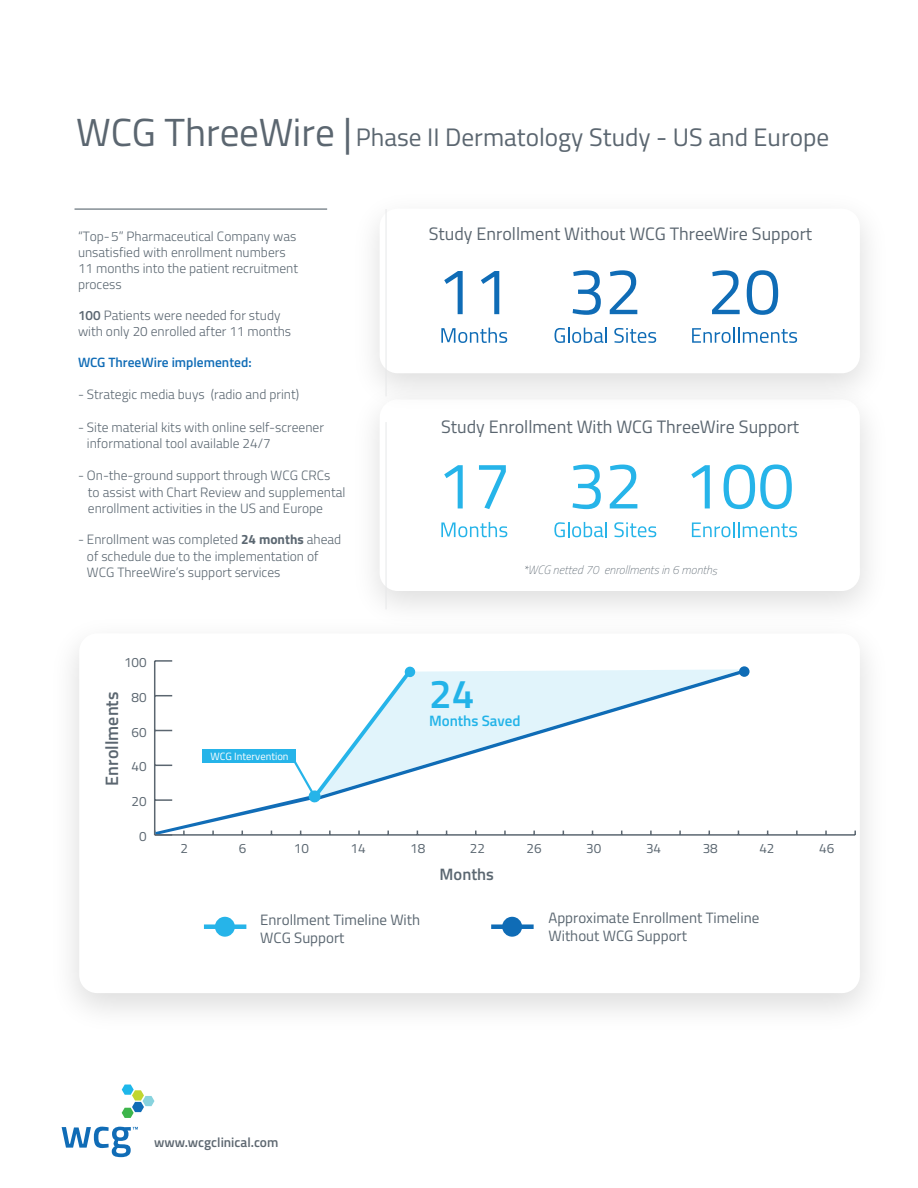
<style>
.page{position:relative;width:918px;height:1188px;background:#fff}
.page>*{position:absolute;margin:0;border:0;box-sizing:border-box;transform-origin:0 0}
.t1{font:600 40.5px "Titillium";color:#22b3e8}
.t2{font:25.35px "Titillium";color:#5b6670}
.t3{font:18px "Titillium";color:#5b6670}
.t4{font:600 18px "Titillium";color:#5b6670}
.t5{font:600 16.5px "Titillium";color:#5b6771}
.t6{font:15px/18px "Titillium";color:#5b6771}
.t7{font:600 15px "Titillium";color:#22b3e8}
.t8{font:300 13.5px/16.2px "Titillium";color:#5b6771}
.t9{font:300 13.5px/16.2px "Titillium";color:#5b6671}
.t10{font:600 13.5px "Titillium";color:#106cb6}
.t11{font:13.5px "Titillium";color:#5b6771}
.t12{font:600 13.5px "Titillium";color:#5d6770}
.t13{font:13.5px "Titillium Web";color:#5b6670}
.t14{font:italic 100 12px "Titillium";color:#5b6670}
.t15{font:10.5px "Titillium";color:#fff}
.s1{font-size:39.15px}
.s2{font-weight:600}
.s3{font-weight:700}
</style>
<div class="page">
<div style="left:380px;top:399px;width:480px;height:192px;background:#fff;border-radius:18px"></div>
<svg style="left:418px;top:669px;width:324px;height:101px;fill:#e1f4fb"></svg>
<svg style="left:712px;top:270px;width:28px;height:44px"></svg>
<svg style="left:747px;top:270px;width:31px;height:45px"></svg>
<svg style="left:692px;top:328px;width:105px;height:15px"></svg>
<svg style="left:573px;top:270px;width:28px;height:45px"></svg>
<svg style="left:610px;top:270px;width:27px;height:44px"></svg>
<svg style="left:555px;top:328px;width:52px;height:15px"></svg>
<svg style="left:614px;top:328px;width:42px;height:15px"></svg>
<svg style="left:444px;top:271px;width:19px;height:43px"></svg>
<svg style="left:481px;top:271px;width:18px;height:43px"></svg>
<svg style="left:441px;top:328px;width:66px;height:15px"></svg>
<svg style="left:691px;top:465px;width:19px;height:43px"></svg>
<svg style="left:724px;top:464px;width:68px;height:45px"></svg>
<svg style="left:692px;top:522px;width:105px;height:15px"></svg>
<svg style="left:573px;top:464px;width:28px;height:45px"></svg>
<svg style="left:610px;top:465px;width:27px;height:43px"></svg>
<svg style="left:554px;top:522px;width:53px;height:15px"></svg>
<svg style="left:614px;top:522px;width:42px;height:15px"></svg>
<svg style="left:444px;top:465px;width:19px;height:43px"></svg>
<svg style="left:479px;top:465px;width:27px;height:44px"></svg>
<svg style="left:441px;top:522px;width:66px;height:15px"></svg>
<hr style="left:155px;top:834px;width:700px;height:2px;background:#5b6670">
<div style="left:739px;top:666px;width:11px;height:11px;background:#0f6cb6;border-radius:50%"></div>
<div style="left:502px;top:917px;width:20px;height:20px;background:#0f6cb6;border-radius:50%"></div>
<hr style="left:75px;top:209px;width:252px;height:1px;background:#5b6771">
<svg style="left:122px;top:1085px;width:32px;height:33px"></svg>
<svg style="left:62px;top:1127px;width:76px;height:30px"></svg>
<svg style="left:154px;top:660px;width:264px;height:176px"></svg>
<div style="left:491px;top:924px;width:43px;height:5px;background:#0f6cb6"></div>
<div style="left:215px;top:917px;width:20px;height:20px;background:#26b4e9;border-radius:50%"></div>
<div style="left:204px;top:924px;width:42px;height:5px;background:#26b4e9"></div>
<h2 class="t2" style="left:76px;top:118px;width:755px"><span class="s1">WCG ThreeWire |</span>Phase II Dermatology Study - US and Europe</h2>
<p class="t8" style="left:78px;top:227px;width:222px">“Top-5” Pharmaceutical Company was unsatisfied with enrollment numbers<br>11 months into the patient recruitment process</p>
<p class="t9" style="left:78px;top:307px;width:215px"><span class="s2">100</span> Patients were needed for study with only 20 enrolled after 11 months</p>
<p class="t10" style="left:78px;top:352px;width:175px">WCG ThreeWire implemented:</p>
<p class="t8" style="left:78px;top:386px;width:223px">- Strategic media buys (radio and print)</p>
<p class="t8" style="left:87px;top:418px;width:239px;text-indent:-9px">- Site material kits with online self-screener informational tool available 24/7</p>
<p class="t8" style="left:78px;top:467px;width:254px">- On-the-ground support through WCG CRCs</p>
<p class="t8" style="left:88px;top:484px;width:259px">to assist with Chart Review and supplemental enrollment activities in the US and Europe</p>
<p class="t8" style="left:87px;top:531px;width:256px;text-indent:-9px">- Enrollment was completed <span class="s3">24 months</span> ahead of schedule due to the implementation of<br>WCG ThreeWire’s support services</p>
<p class="t13" style="left:124px;top:652px;width:24px">100</p>
<h3 class="t4" style="left:98px;top:786px;width:95px;rotate:-90deg">Enrollments</h3>
<p class="t13" style="left:132px;top:687px;width:17px">80</p>
<p class="t13" style="left:132px;top:722px;width:17px">60</p>
<p class="t13" style="left:132px;top:757px;width:17px">40</p>
<p class="t13" style="left:132px;top:792px;width:17px">20</p>
<p class="t13" style="left:139px;top:826px;width:9px">0</p>
<p class="t15" style="left:210px;top:749px;width:80px">WCG Intervention</p>
<h3 class="t3" style="left:429px;top:220px;width:385px">Study Enrollment Without WCG ThreeWire Support</h3>
<h3 class="t3" style="left:441px;top:413px;width:359px">Study Enrollment With WCG ThreeWire Support</h3>
<p class="t14" style="left:523px;top:562px;width:196px">*WCG netted 70 enrollments in 6 months</p>
<h1 class="t1" style="left:429px;top:664px;width:47px">24</h1>
<p class="t7" style="left:429px;top:710px;width:93px">Months Saved</p>
<p class="t11" style="left:181px;top:838px;width:9px">2</p>
<p class="t11" style="left:239px;top:838px;width:9px">6</p>
<p class="t11" style="left:294px;top:838px;width:17px">10</p>
<p class="t11" style="left:350px;top:838px;width:17px">14</p>
<p class="t11" style="left:410px;top:838px;width:17px">18</p>
<p class="t11" style="left:470px;top:838px;width:17px">22</p>
<p class="t11" style="left:527px;top:838px;width:17px">26</p>
<p class="t11" style="left:586px;top:838px;width:17px">30</p>
<p class="t11" style="left:646px;top:838px;width:17px">34</p>
<p class="t11" style="left:703px;top:838px;width:17px">38</p>
<p class="t11" style="left:759px;top:838px;width:17px">42</p>
<p class="t11" style="left:819px;top:838px;width:17px">46</p>
<p class="t5" style="left:440px;top:862px;width:56px">Months</p>
<p class="t6" style="left:260px;top:910px;width:161px">Enrollment Timeline With<br>WCG Support</p>
<p class="t6" style="left:548px;top:908px;width:212px">Approximate Enrollment Timeline<br>Without WCG Support</p>
<p class="t12" style="left:154px;top:1132px;width:126px">www.wcgclinical.com</p>
</div>
